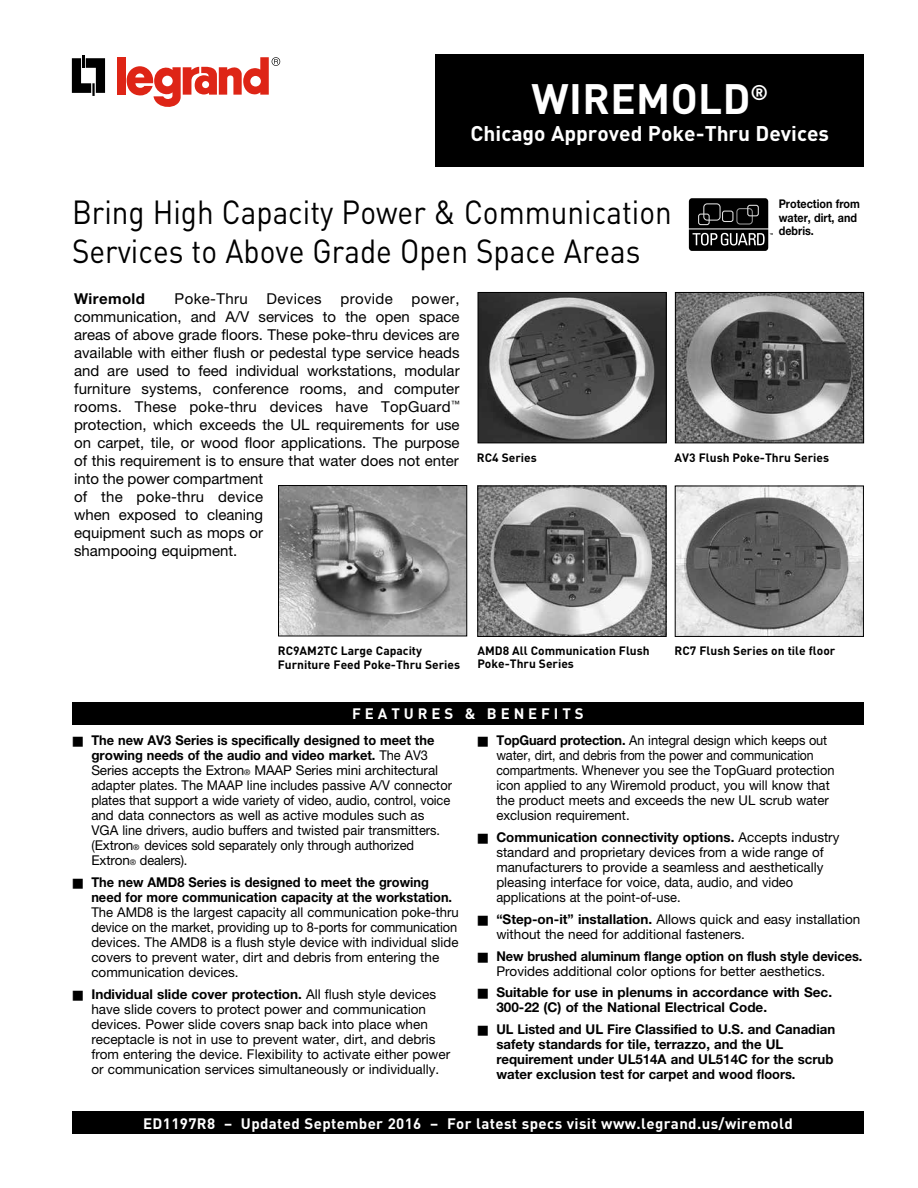
<style>
.page{position:relative;width:918px;height:1188px;background:#fff}
.page>*{position:absolute;margin:0;border:0;box-sizing:border-box;transform-origin:0 0}
.t1{font:700 42px "DIN Pro";letter-spacing:.01em;color:#fff}
.t2{font:33px/39.6px "DIN Pro";color:#000;scale:.9 1}
.t3{font:700 21px "DIN Pro";color:#fff}
.t4{font:15px/18px "Helvetica Neue";color:#000}
.t5{font:700 15px "DIN Pro";letter-spacing:.025em;color:#fff}
.t6{font:700 15px "DIN Pro";letter-spacing:.26em;color:#fff}
.t7{font:700 15px "Helvetica Neue";letter-spacing:.025em;color:#000}
.t8{font:13.5px/15px "Helvetica Neue";color:#000}
.t9{font:13.5px/15px "Helvetica Neue";color:#000;scale:.95 1}
.t10{font:700 13.5px/15px "Helvetica Neue";color:#000;scale:.95 1}
.t11{font:700 13.5px/15px "Helvetica Neue";color:#000}
.t12{font:700 12px/13.5px "DIN Pro";color:#000}
.t13{font:700 12px/13.5px "Helvetica Neue";color:#000;scale:.9 1}
.s1{font-weight:700}
.s2{font-size:7.8px}
.s3{font-weight:400}
</style>
<div class="page">
<div style="left:72px;top:702px;width:792px;height:23px;background:#000"></div>
<div style="left:436px;top:54px;width:428px;height:112px;background:#000"></div>
<img style="left:677px;top:488px;width:185px;height:147px">
<div style="left:675px;top:486px;width:189px;height:151px;border:1px solid #000"></div>
<img style="left:480px;top:294px;width:185px;height:147px">
<div style="left:478px;top:292px;width:189px;height:151px;border:1px solid #000"></div>
<img style="left:677px;top:294px;width:185px;height:147px">
<div style="left:675px;top:292px;width:189px;height:151px;border:1px solid #000"></div>
<img style="left:479px;top:488px;width:185px;height:147px">
<div style="left:477px;top:486px;width:189px;height:151px;border:1px solid #000"></div>
<div style="left:72px;top:1112px;width:792px;height:22px;background:#000"></div>
<img style="left:280px;top:487px;width:185px;height:147px">
<div style="left:278px;top:485px;width:189px;height:151px;border:1px solid #000"></div>
<div style="left:689px;top:198px;width:79px;height:53px;background:#000;border-radius:3px"></div>
<div style="left:703px;top:203px;width:18px;height:18px;border:1px solid #dfdfdf;border-radius:3px"></div>
<svg style="left:698px;top:204px;width:61px;height:22px"></svg>
<svg style="left:693px;top:233px;width:80px;height:13px"></svg>
<hr style="left:687px;top:228px;width:82px;height:1px;background:#fff">
<svg style="left:72px;top:55px;width:33px;height:41px"></svg>
<div style="left:117px;top:57px;width:8px;height:38px;background:#de2516"></div>
<svg style="left:127px;top:57px;width:153px;height:50px"></svg>
<h1 class="t1" style="left:532px;top:70px;width:238px">WIREMOLD<sup>®</sup></h1>
<h3 class="t3" style="left:471px;top:119px;width:360px">Chicago Approved Poke-Thru Devices</h3>
<p class="t13" style="left:779px;top:197px;width:92px">Protection from water, dirt, and debris.</p>
<h2 class="t2" style="left:72px;top:191px;width:668px">Bring High Capacity Power &amp; Communication<br>Services to Above Grade Open Space Areas</h2>
<p class="t7" style="left:74px;top:289px;width:72px">Wiremold</p>
<p class="t4" style="left:74px;top:289px;width:387px;text-indent:101px">Poke-Thru Devices provide power, communication, and A/V services to the open space areas of above grade floors. These poke-thru devices are available with either flush or pedestal type service heads and are used to feed individual workstations, modular furniture systems, conference rooms, and computer rooms. These poke-thru devices have TopGuard<sup>™ </sup>protection, which exceeds the UL requirements for use on carpet, tile, or wood floor applications. The purpose of this requirement is to ensure that water does not enter into the power compartment<br>of the poke-thru device<br>when exposed to cleaning<br>equipment such as mops or<br>shampooing equipment.</p>
<p class="t12" style="left:477px;top:450px;width:61px">RC4 Series</p>
<p class="t12" style="left:675px;top:451px;width:156px">AV3 Flush Poke-Thru Series</p>
<p class="t12" style="left:278px;top:644px;width:184px">RC9AM2TC Large Capacity<br>Furniture Feed Poke-Thru Series</p>
<p class="t12" style="left:477px;top:643px;width:174px">AMD8 All Communication Flush<br>Poke-Thru Series</p>
<p class="t12" style="left:675px;top:644px;width:162px">RC7 Flush Series on tile floor</p>
<p class="t6" style="left:352px;top:703px;width:233px">FEATURES &amp; BENEFITS</p>
<p class="t9" style="left:91px;top:733px;width:381px;text-indent:-19px">■ <span class="s1">The new AV3 Series is specifically designed to meet the growing needs of the audio and video market.</span> The AV3<br>Series accepts the Extron<span class="s2">®</span> MAAP Series mini architectural adapter plates. The MAAP line includes passive A/V connector plates that support a wide variety of video, audio, control, voice and data connectors as well as active modules such as VGA line drivers, audio buffers and twisted pair transmitters. (Extron<span class="s2">®</span> devices sold separately only through authorized Extron<span class="s2">®</span> dealers).</p>
<p class="t10" style="left:91px;top:874px;width:381px;text-indent:-19px">■ The new AMD8 Series is designed to meet the growing need for more communication capacity at the workstation.</p>
<p class="t8" style="left:91px;top:905px;width:369px">The AMD8 is the largest capacity all communication poke-thru device on the market, providing up to 8-ports for communication devices. The AMD8 is a flush style device with individual slide covers to prevent water, dirt and debris from entering the communication devices.</p>
<p class="t8" style="left:91px;top:986px;width:360px;text-indent:-19px">■ <span class="s1">Individual slide cover protection.</span> All flush style devices have slide covers to protect power and communication devices. Power slide covers snap back into place when receptacle is not in use to prevent water, dirt, and debris from entering the device. Flexibility to activate either power or communication services simultaneously or individually.</p>
<p class="t9" style="left:496px;top:733px;width:357px;text-indent:-19px">■ <span class="s1">TopGuard protection.</span> An integral design which keeps out water, dirt, and debris from the power and communication compartments. Whenever you see the TopGuard protection icon applied to any Wiremold product, you will know that the product meets and exceeds the new UL scrub water exclusion requirement.</p>
<p class="t8" style="left:496px;top:830px;width:345px;text-indent:-19px">■ <span class="s1">Communication connectivity options.</span> Accepts industry standard and proprietary devices from a wide range of manufacturers to provide a seamless and aesthetically pleasing interface for voice, data, audio, and video applications at the point-of-use.</p>
<p class="t8" style="left:496px;top:911px;width:365px;text-indent:-19px">■ <span class="s1">“Step-on-it” installation.</span> Allows quick and easy installation without the need for additional fasteners.</p>
<p class="t10" style="left:496px;top:948px;width:387px;text-indent:-19px">■ New brushed aluminum flange option on flush style devices.<br><span class="s3">Provides additional color options for better aesthetics.</span></p>
<p class="t11" style="left:496px;top:985px;width:337px;text-indent:-19px">■ Suitable for use in plenums in accordance with Sec.<br>300-22 (C) of the National Electrical Code.</p>
<p class="t10" style="left:496px;top:1021px;width:358px;text-indent:-19px">■ UL Listed and UL Fire Classified to U.S. and Canadian safety standards for tile, terrazzo, and the UL requirement under UL514A and UL514C for the scrub water exclusion test for carpet and wood floors.</p>
<p class="t5" style="left:143px;top:1113px;width:651px">ED1197R8 – Updated September 2016 – For latest specs visit www.legrand.us/wiremold</p>
</div>
